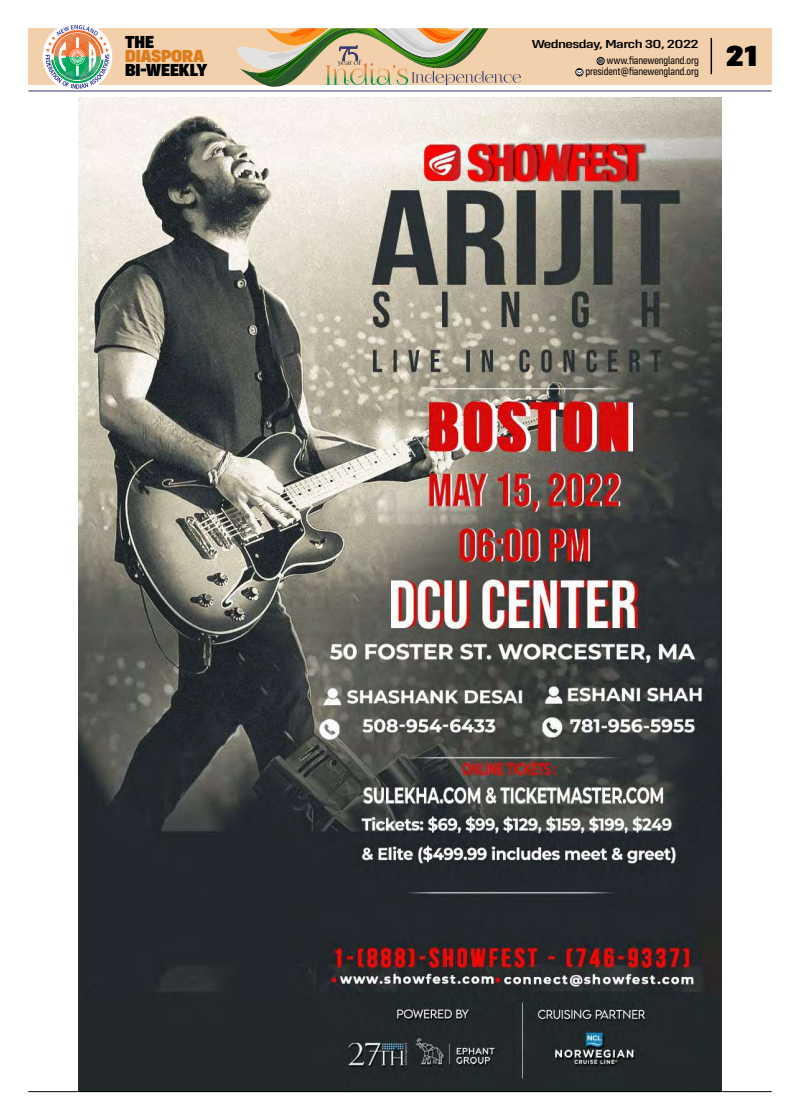
<style>
.page{position:relative;width:800px;height:1120px;background:#fff}
.page>*{position:absolute;margin:0;border:0;box-sizing:border-box;transform-origin:0 0}
.t1{font:900 30px "Config Condensed";color:#000;scale:1.3 1}
.t2{font:900 18px "Config Condensed";letter-spacing:-.035em;color:#000;scale:1.2 1}
.t3{font:900 18px "Config Condensed";letter-spacing:-.03em;color:#da7d1a;scale:1.2 1}
.t4{font:500 12px "Config Condensed";letter-spacing:-.03em;color:#000;scale:1.5 1}
.t5{font:11px/11.2px "Config Condensed";letter-spacing:-.01em;color:#000;text-align:right}
.t6{font:6.4px "Foglihten No 07";color:#000}
</style>
<div class="page">
<img style="left:78px;top:97px;width:643px;height:994px">
<div style="left:28px;top:28px;width:743px;height:57px;background:#f3d0ac"></div>
<div style="left:43px;top:22px;width:69px;height:69px;background:#fff;border-radius:50%"></div>
<svg style="left:45px;top:25px;width:64px;height:64px"></svg>
<svg style="left:596px;top:57px;width:8px;height:8px"></svg>
<svg style="left:597px;top:58px;width:6px;height:6px"></svg>
<svg style="left:575px;top:68px;width:8px;height:8px"></svg>
<svg style="left:576px;top:70px;width:6px;height:4px"></svg>
<svg style="left:237px;top:28px;width:284px;height:59px"></svg>
<hr style="left:28px;top:91px;width:743px;height:1px;background:#31396d">
<hr style="left:710px;top:38px;width:1px;height:36px;background:#000">
<hr style="left:28px;top:1091px;width:743px;height:1px;background:#000">
<h2 class="t2" style="left:125px;top:31px;width:26px">THE</h2>
<h2 class="t3" style="left:125px;top:45px;width:68px">DIASPORA</h2>
<h2 class="t2" style="left:125px;top:59px;width:70px">BI-WEEKLY</h2>
<p class="t6" style="left:338px;top:59px;width:25px">year of</p>
<p class="t4" style="left:531px;top:37px;width:113px">Wednesday, March 30, 2022</p>
<p class="t5" style="left:585px;top:55px;width:115px">www.fianewengland.org president@fianewengland.org</p>
<h1 class="t1" style="left:725px;top:38px;width:26px">21</h1>
</div>
